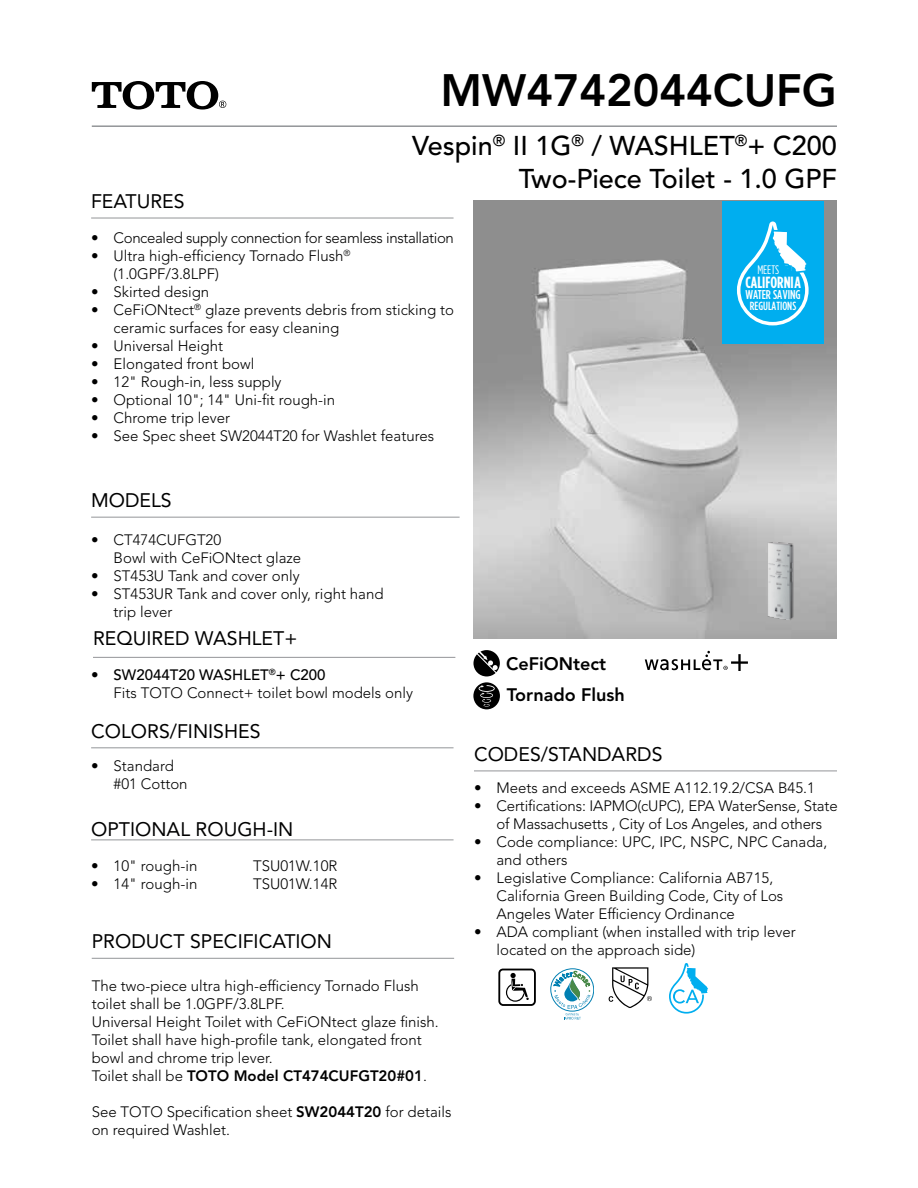
<style>
.page{position:relative;width:918px;height:1188px;background:#fff}
.page>*{position:absolute;margin:0;border:0;box-sizing:border-box;transform-origin:0 0}
.t1{font:800 45px "Avenir LT Std";color:#000}
.t2{font:500 27px/32.4px "Avenir LT Std";color:#000;text-align:right}
.t3{font:19.5px "Avenir LT Std";color:#000}
.t4{font:800 18px/31.3px "Avenir LT Std";color:#000}
.t5{font:700 16.2px "Gotham Condensed";color:#fff}
.t6{font:300 15px/18px "Avenir LT Std";color:#000}
.t7{font:300 15px "Avenir LT Std";letter-spacing:-.025em;color:#000}
.t8{font:500 12.75px "Gotham Condensed";color:#fff}
.t9{font:12.3px "Gotham Condensed";color:#fff}
.t10{font:500 11.85px "Gotham Condensed";color:#fff}
.s1{font-weight:500}
.s2{font-weight:800}
</style>
<div class="page">
<img style="left:473px;top:201px;width:364px;height:437px">
<hr style="left:91px;top:517px;width:369px;height:1px;background:#939598">
<hr style="left:92px;top:125px;width:745px;height:2px;background:#939598">
<hr style="left:91px;top:218px;width:363px;height:1px;background:#939598">
<hr style="left:92px;top:958px;width:362px;height:1px;background:#939598">
<hr style="left:91px;top:747px;width:363px;height:1px;background:#939598">
<hr style="left:93px;top:657px;width:362px;height:1px;background:#939598">
<svg style="left:92px;top:81px;width:134px;height:28px"></svg>
<div style="left:722px;top:201px;width:102px;height:143px;background:#00aeef"></div>
<svg style="left:737px;top:221px;width:72px;height:104px"></svg>
<hr style="left:91px;top:840px;width:363px;height:1px;background:#939598">
<img style="left:766px;top:540px;width:29px;height:82px">
<svg style="left:473px;top:682px;width:27px;height:27px"></svg>
<svg style="left:473px;top:650px;width:27px;height:26px"></svg>
<hr style="left:474px;top:771px;width:363px;height:1px;background:#939598">
<div style="left:498px;top:969px;width:38px;height:37px;border:2px solid #000;border-radius:4px"></div>
<svg style="left:506px;top:973px;width:23px;height:29px"></svg>
<svg style="left:609px;top:967px;width:43px;height:41px"></svg>
<svg style="left:669px;top:963px;width:39px;height:51px"></svg>
<svg style="left:551px;top:969px;width:43px;height:51px"></svg>
<svg style="left:645px;top:651px;width:103px;height:20px"></svg>
<h1 class="t1" style="left:441px;top:64px;width:398px">MW4742044CUFG</h1>
<h2 class="t2" style="left:412px;top:131px;width:426px">Vespin<sup>®</sup> II 1G<sup>®</sup> / WASHLET<sup>®</sup>+ C200<br>Two-Piece Toilet - 1.0 GPF</h2>
<h3 class="t3" style="left:91px;top:190px;width:95px">FEATURES</h3>
<p class="t7" style="left:91px;top:229px;width:364px">• Concealed supply connection for seamless installation</p>
<p class="t6" style="left:114px;top:247px;width:238px;text-indent:-23px">• Ultra high-efficiency Tornado Flush<sup>® </sup>(1.0GPF/3.8LPF)</p>
<p class="t6" style="left:91px;top:283px;width:120px">• Skirted design</p>
<p class="t6" style="left:114px;top:301px;width:342px;text-indent:-23px">• CeFiONtect<sup>®</sup> glaze prevents debris from sticking to ceramic surfaces for easy cleaning</p>
<p class="t6" style="left:91px;top:337px;width:133px">• Universal Height</p>
<p class="t6" style="left:91px;top:355px;width:165px">• Elongated front bowl</p>
<p class="t6" style="left:91px;top:373px;width:192px">• 12" Rough-in, less supply</p>
<p class="t6" style="left:91px;top:391px;width:246px">• Optional 10"; 14" Uni-fit rough-in</p>
<p class="t6" style="left:91px;top:409px;width:140px">• Chrome trip lever</p>
<p class="t6" style="left:91px;top:427px;width:345px">• See Spec sheet SW2044T20 for Washlet features</p>
<h3 class="t3" style="left:91px;top:489px;width:82px">MODELS</h3>
<p class="t6" style="left:114px;top:531px;width:189px;text-indent:-22px">• CT474CUFGT20<br>Bowl with CeFiONtect glaze</p>
<p class="t6" style="left:91px;top:567px;width:210px">• ST453U Tank and cover only</p>
<p class="t6" style="left:114px;top:585px;width:271px;text-indent:-22px">• ST453UR Tank and cover only, right hand trip lever</p>
<h3 class="t3" style="left:93px;top:627px;width:206px">REQUIRED WASHLET+</h3>
<p class="t6" style="left:114px;top:666px;width:301px;text-indent:-23px">• <span class="s1">SW2044T20 WASHLET</span><sup>®</sup><span class="s1">+ C200<br></span>Fits TOTO Connect+ toilet bowl models only</p>
<h3 class="t3" style="left:91px;top:720px;width:171px">COLORS/FINISHES</h3>
<p class="t6" style="left:114px;top:757px;width:76px;text-indent:-22px">• Standard #01 Cotton</p>
<h3 class="t3" style="left:91px;top:818px;width:204px">OPTIONAL ROUGH-IN</h3>
<p class="t6" style="left:91px;top:856px;width:108px">• 10" rough-in</p>
<p class="t6" style="left:253px;top:856px;width:86px">TSU01W.10R</p>
<p class="t6" style="left:91px;top:874px;width:108px">• 14" rough-in</p>
<p class="t6" style="left:253px;top:874px;width:86px">TSU01W.14R</p>
<h3 class="t3" style="left:92px;top:930px;width:242px">PRODUCT SPECIFICATION</h3>
<p class="t6" style="left:92px;top:977px;width:349px">The two-piece ultra high-efficiency Tornado Flush toilet shall be 1.0GPF/3.8LPF.<br>Universal Height Toilet with CeFiONtect glaze finish.<br>Toilet shall have high-profile tank, elongated front bowl and chrome trip lever.<br>Toilet shall be <span class="s2">TOTO Model CT474CUFGT20#01</span>.</p>
<p class="t6" style="left:92px;top:1103px;width:361px">See TOTO Specification sheet <span class="s2">SW2044T20</span> for details on required Washlet.</p>
<p class="t9" style="left:757px;top:263px;width:23px">MEETS</p>
<p class="t5" style="left:745px;top:273px;width:57px">CALIFORNIA</p>
<p class="t8" style="left:745px;top:288px;width:57px">WATER SAVING</p>
<p class="t10" style="left:750px;top:299px;width:48px">REGULATIONS</p>
<p class="t4" style="left:506px;top:648px;width:120px">CeFiONtect<br>Tornado Flush</p>
<h3 class="t3" style="left:474px;top:743px;width:190px">CODES/STANDARDS</h3>
<p class="t6" style="left:474px;top:778px;width:342px">• Meets and exceeds ASME A112.19.2/CSA B45.1</p>
<p class="t6" style="left:474px;top:796px;width:365px;text-align:center">• Certifications: IAPMO(cUPC), EPA WaterSense, State of Massachusetts , City of Los Angeles, and others</p>
<p class="t6" style="left:496px;top:832px;width:332px;text-indent:-22px">• Code compliance: UPC, IPC, NSPC, NPC Canada, and others</p>
<p class="t6" style="left:496px;top:868px;width:288px;text-indent:-22px">• Legislative Compliance: California AB715,<br>California Green Building Code, City of Los<br>Angeles Water Efficiency Ordinance</p>
<p class="t6" style="left:496px;top:922px;width:301px;text-indent:-22px">• ADA compliant (when installed with trip lever located on the approach side)</p>
</div>
